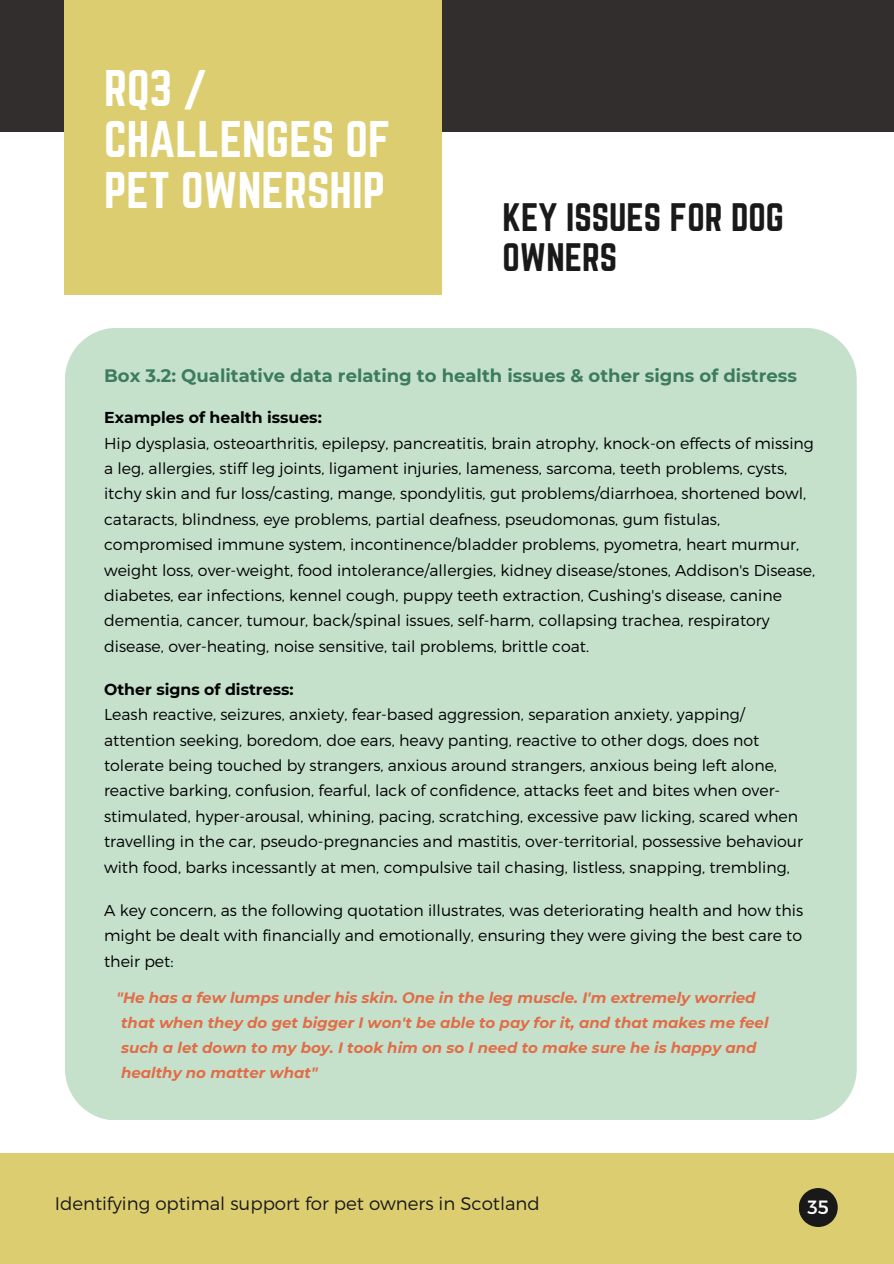
<style>
.page{position:relative;width:894px;height:1264px;background:#fff}
.page>*{position:absolute;margin:0;border:0;box-sizing:border-box;transform-origin:0 0}
.t1{font:45px/50.7px "Norwester";color:#fff}
.t2{font:34.8px/39.3px "Norwester";color:#191919}
.t3{font:19.2px "Montserrat";color:#fff}
.t4{font:300 18.15px "Montserrat";color:#191919}
.t5{font:700 18px "Montserrat";color:#3d7b5f}
.t6{font:300 15.75px/25.3px "Montserrat";color:#000}
.t7{font:700 15.75px "Montserrat";color:#000}
.t8{font:italic 700 15px/24.9px "Montserrat";color:#e16d47}
</style>
<div class="page">
<div style="left:0;top:1153px;width:893px;height:110px;background:#dcce70"></div>
<svg style="left:799px;top:1188px;width:38px;height:38px"></svg>
<div style="left:65px;top:328px;width:791px;height:791px;background:#c5e1cc;border-radius:51px"></div>
<div style="left:0;top:0;width:893px;height:132px;background:#312e2d"></div>
<div style="left:65px;top:0;width:376px;height:294px;background:#dcce70"></div>
<h1 class="t1" style="left:104px;top:63px;width:288px">RQ3 /<br>CHALLENGES OF<br>PET OWNERSHIP</h1>
<h2 class="t2" style="left:502px;top:198px;width:283px">KEY ISSUES FOR DOG<br>OWNERS</h2>
<p class="t5" style="left:104px;top:364px;width:694px">Box 3.2: Qualitative data relating to health issues &amp; other signs of distress</p>
<p class="t7" style="left:104px;top:408px;width:219px">Examples of health issues:</p>
<p class="t6" style="left:104px;top:429px;width:712px">Hip dysplasia, osteoarthritis, epilepsy, pancreatitis, brain atrophy, knock-on effects of missing a leg, allergies, stiff leg joints, ligament injuries, lameness, sarcoma, teeth problems, cysts, itchy skin and fur loss/casting, mange, spondylitis, gut problems/diarrhoea, shortened bowl, cataracts, blindness, eye problems, partial deafness, pseudomonas, gum fistulas, compromised immune system, incontinence/bladder problems, pyometra, heart murmur, weight loss, over-weight, food intolerance/allergies, kidney disease/stones, Addison's Disease, diabetes, ear infections, kennel cough, puppy teeth extraction, Cushing's disease, canine dementia, cancer, tumour, back/spinal issues, self-harm, collapsing trachea, respiratory disease, over-heating, noise sensitive, tail problems, brittle coat.</p>
<p class="t7" style="left:104px;top:679px;width:191px">Other signs of distress:</p>
<p class="t6" style="left:104px;top:701px;width:700px">Leash reactive, seizures, anxiety, fear-based aggression, separation anxiety, yapping/ attention seeking, boredom, doe ears, heavy panting, reactive to other dogs, does not tolerate being touched by strangers, anxious around strangers, anxious being left alone, reactive barking, confusion, fearful, lack of confidence, attacks feet and bites when over&shy;stimulated, hyper-arousal, whining, pacing, scratching, excessive paw licking, scared when travelling in the car, pseudo-pregnancies and mastitis, over-territorial, possessive behaviour with food, barks incessantly at men, compulsive tail chasing, listless, snapping, trembling,</p>
<p class="t6" style="left:104px;top:896px;width:700px;text-align:justify">A key concern, as the following quotation illustrates, was deteriorating health and how this might be dealt with financially and emotionally, ensuring they were giving the best care to their pet:</p>
<p class="t8" style="left:121px;top:985px;width:648px;text-indent:-5px">"He has a few lumps under his skin. One in the leg muscle. I'm extremely worried that when they do get bigger I won't be able to pay for it, and that makes me feel such a let down to my boy. I took him on so I need to make sure he is happy and healthy no matter what"</p>
<p class="t4" style="left:55px;top:1191px;width:486px">Identifying optimal support for pet owners in Scotland</p>
<p class="t3" style="left:807px;top:1194px;width:23px">35</p>
</div>
